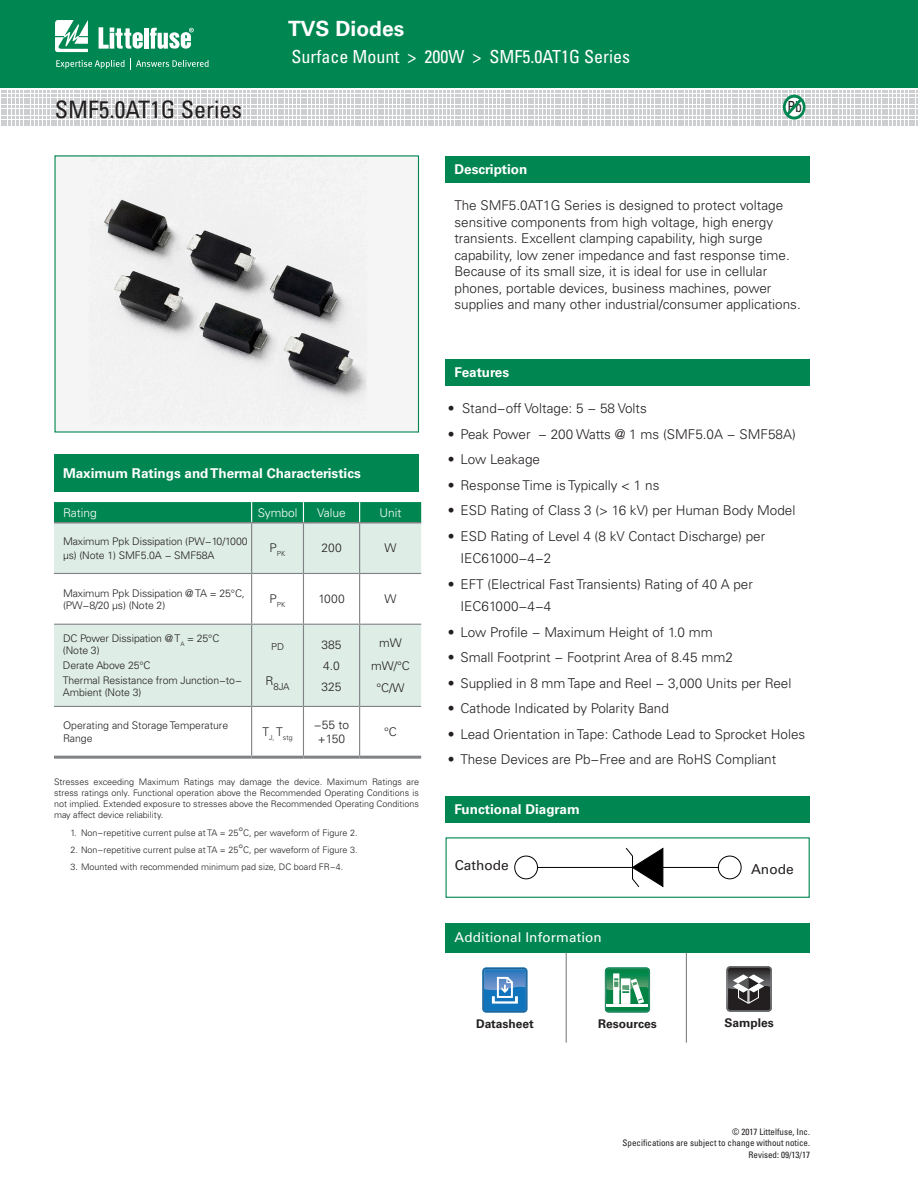
<style>
.page{position:relative;width:918px;height:1188px;background:#fff}
.page>*{position:absolute;margin:0;border:0;box-sizing:border-box;transform-origin:0 0}
.t1{font:condensed 24px "Univers LT Std";color:#231f20}
.t2{font:700 21px "Univers LT Std";color:#fff}
.t3{font:condensed 18px "Univers LT Std";color:#fff}
.t4{font:condensed 15.3px "Univers LT Std";color:#231f20;scale:.91 1}
.t5{font:13.65px "Univers LT Std";color:#231f20}
.t6{font:300 13.5px/16.5px "Univers LT Std";color:#231f20}
.t7{font:700 13.5px "Univers LT Std";color:#fff}
.t8{font:13.5px "Univers LT Std";letter-spacing:.01em;color:#fff}
.t9{font:300 12px/21px "Univers LT Std";color:#231f20;text-align:center}
.t10{font:700 12px "Univers LT Std";color:#231f20}
.t11{font:300 12px "Univers LT Std";color:#fff}
.t12{font:300 10.5px/13.5px "Univers LT Std";letter-spacing:-.01em;color:#231f20}
.t13{font:300 9.6px "Univers LT Std";color:#231f20}
.t14{font:300 9px/10.8px "Univers LT Std";color:#231f20;text-align:justify}
.t15{font:condensed 9px/10.8px "Univers LT Std";color:#231f20;text-align:right}
.t16{font:300 7.05px "Univers LT Std";color:#231f20}
.s1{font-size:12px}
</style>
<div class="page">
<div style="left:0;top:0;width:918px;height:88px;background:#008751"></div>
<svg style="left:55px;top:20px;width:33px;height:32px"></svg>
<hr style="left:144px;top:28px;width:4px;height:21px;background:#fff">
<svg style="left:150px;top:28px;width:44px;height:21px"></svg>
<svg style="left:99px;top:27px;width:44px;height:22px"></svg>
<svg style="left:56px;top:58px;width:153px;height:11px"></svg>
<div style="left:446px;top:359px;width:364px;height:27px;background:#008751"></div>
<div style="left:446px;top:156px;width:364px;height:27px;background:#008751"></div>
<div style="left:54px;top:524px;width:367px;height:49px;background:#deede6"></div>
<svg style="left:54px;top:574px;width:367px;height:182px"></svg>
<hr style="left:251px;top:524px;width:1px;height:49px;background:#808285">
<hr style="left:303px;top:524px;width:1px;height:49px;background:#808285">
<hr style="left:359px;top:524px;width:1px;height:49px;background:#808285">
<hr style="left:54px;top:573px;width:198px;height:1px;background:#808285">
<hr style="left:252px;top:573px;width:51px;height:1px;background:#808285">
<hr style="left:251px;top:574px;width:1px;height:50px;background:#808285">
<hr style="left:303px;top:573px;width:57px;height:1px;background:#808285">
<hr style="left:303px;top:574px;width:1px;height:50px;background:#808285">
<hr style="left:360px;top:573px;width:61px;height:1px;background:#808285">
<hr style="left:359px;top:574px;width:1px;height:50px;background:#808285">
<hr style="left:54px;top:624px;width:198px;height:1px;background:#808285">
<hr style="left:252px;top:624px;width:51px;height:1px;background:#808285">
<hr style="left:251px;top:625px;width:1px;height:81px;background:#808285">
<hr style="left:303px;top:624px;width:57px;height:1px;background:#808285">
<hr style="left:303px;top:625px;width:1px;height:81px;background:#808285">
<hr style="left:360px;top:624px;width:61px;height:1px;background:#808285">
<hr style="left:359px;top:625px;width:1px;height:81px;background:#808285">
<hr style="left:54px;top:706px;width:198px;height:1px;background:#808285">
<hr style="left:252px;top:706px;width:51px;height:1px;background:#808285">
<hr style="left:251px;top:707px;width:1px;height:49px;background:#808285">
<hr style="left:303px;top:706px;width:57px;height:1px;background:#808285">
<hr style="left:303px;top:707px;width:1px;height:49px;background:#808285">
<hr style="left:360px;top:706px;width:61px;height:1px;background:#808285">
<hr style="left:359px;top:707px;width:1px;height:49px;background:#808285">
<hr style="left:54px;top:756px;width:198px;height:3px;background:#808285">
<hr style="left:252px;top:756px;width:51px;height:3px;background:#808285">
<hr style="left:303px;top:756px;width:57px;height:3px;background:#808285">
<hr style="left:360px;top:756px;width:61px;height:3px;background:#808285">
<hr style="left:54px;top:522px;width:198px;height:2px;background:#808285">
<hr style="left:252px;top:522px;width:51px;height:2px;background:#808285">
<hr style="left:303px;top:522px;width:57px;height:2px;background:#808285">
<hr style="left:360px;top:522px;width:61px;height:2px;background:#808285">
<svg style="left:54px;top:502px;width:367px;height:21px;background:#098855"></svg>
<div style="left:54px;top:455px;width:364px;height:37px;background:#008751"></div>
<div style="left:445px;top:796px;width:365px;height:27px;background:#008751"></div>
<svg style="left:625px;top:847px;width:39px;height:41px"></svg>
<div style="left:718px;top:856px;width:24px;height:23px;border:1px solid #000;border-radius:50%"></div>
<hr style="left:663px;top:867px;width:55px;height:1px;background:#000">
<div style="left:514px;top:856px;width:24px;height:23px;border:1px solid #000;border-radius:50%"></div>
<hr style="left:538px;top:867px;width:97px;height:1px;background:#000">
<div style="left:446px;top:837px;width:364px;height:61px;border:1px solid #008751"></div>
<svg style="left:1px;top:91px;width:917px;height:35px"></svg>
<div style="left:446px;top:923px;width:364px;height:29px;background:#008751"></div>
<hr style="left:686px;top:953px;width:1px;height:90px;background:#808285">
<hr style="left:566px;top:953px;width:1px;height:90px;background:#808285">
<svg style="left:726px;top:966px;width:46px;height:46px;background:#5b595a"></svg>
<svg style="left:605px;top:967px;width:45px;height:46px"></svg>
<hr style="left:607px;top:1004px;width:41px;height:2px;background:#fff">
<svg style="left:482px;top:967px;width:46px;height:46px;background:#4b8dc5"></svg>
<img style="left:87px;top:157px;width:282px;height:272px">
<h1 class="t1" style="left:55px;top:94px;width:189px">SMF5.0AT1G Series</h1>
<h2 class="t2" style="left:288px;top:16px;width:118px">TVS Diodes</h2>
<h3 class="t3" style="left:292px;top:46px;width:340px">Surface Mount &gt; 200W &gt; SMF5.0AT1G Series</h3>
<p class="t7" style="left:454px;top:162px;width:74px">Description</p>
<p class="t4" style="left:788px;top:97px;width:18px">Pb</p>
<p class="t6" style="left:454px;top:197px;width:348px">The SMF5.0AT1G Series is designed to protect voltage sensitive components from high voltage, high energy transients. Excellent clamping capability, high surge capability, low zener impedance and fast response time.<br>Because of its small size, it is ideal for use in cellular phones, portable devices, business machines, power supplies and many other industrial/consumer applications.</p>
<p class="t7" style="left:454px;top:364px;width:56px">Features</p>
<p class="t7" style="left:63px;top:465px;width:299px">Maximum Ratings and Thermal Characteristics</p>
<p class="t11" style="left:63px;top:505px;width:35px">Rating</p>
<p class="t11" style="left:258px;top:505px;width:41px">Symbol</p>
<p class="t11" style="left:317px;top:505px;width:30px">Value</p>
<p class="t11" style="left:379px;top:505px;width:23px">Unit</p>
<p class="t12" style="left:63px;top:535px;width:186px">Maximum Ppk Dissipation (PW−10/1000 µs) (Note 1) SMF5.0A − SMF58A</p>
<p class="t16" style="left:270px;top:550px;width:17px"><sup>P</sup>PK</p>
<p class="t9" style="left:321px;top:538px;width:22px">200</p>
<p class="t9" style="left:384px;top:538px;width:13px">W</p>
<p class="t12" style="left:63px;top:587px;width:183px;line-height:12px">Maximum Ppk Dissipation @ TA = 25°C, (PW−8/20 µs) (Note 2)</p>
<p class="t16" style="left:270px;top:600px;width:17px"><sup>P</sup>PK</p>
<p class="t9" style="left:318px;top:588px;width:28px">1000</p>
<p class="t9" style="left:384px;top:588px;width:13px">W</p>
<p class="t12" style="left:63px;top:632px;width:158px;line-height:12px">DC Power Dissipation @ T<sub>A</sub> = 25°C (Note 3)</p>
<p class="t12" style="left:63px;top:658px;width:180px;line-height:15px">Derate Above 25°C<br>Thermal Resistance from Junction−to−</p>
<p class="t12" style="left:63px;top:686px;width:80px">Ambient (Note 3)</p>
<p class="t9" style="left:322px;top:634px;width:22px;text-align:left">385<br>4.0<br>325</p>
<p class="t9" style="left:371px;top:632px;width:40px;line-height:22.5px">mW mW/°C °C/W</p>
<p class="t13" style="left:271px;top:641px;width:14px">PD</p>
<p class="t9" style="left:265px;top:670px;width:10px">R</p>
<p class="t13" style="left:273px;top:681px;width:18px">8JA</p>
<p class="t12" style="left:63px;top:718px;width:167px">Operating and Storage Temperature<br>Range</p>
<p class="t16" style="left:262px;top:733px;width:32px"><sup>T</sup>J, <sup>T</sup>stg</p>
<p class="t9" style="left:314px;top:718px;width:37px;line-height:13.5px">−55 to +150</p>
<p class="t9" style="left:384px;top:721px;width:14px">°C</p>
<p class="t14" style="left:54px;top:777px;width:367px">Stresses exceeding Maximum Ratings may damage the device. Maximum Ratings are stress ratings only. Functional operation above the Recommended Operating Conditions is not implied. Extended exposure to stresses above the Recommended Operating Conditions may affect device reliability.</p>
<p class="t14" style="left:70px;top:827px;width:289px">1. Non−repetitive current pulse at TA = 25<span class="s1">°</span>C, per waveform of Figure 2.</p>
<p class="t14" style="left:70px;top:845px;width:289px">2. Non−repetitive current pulse at TA = 25<span class="s1">°</span>C, per waveform of Figure 3.</p>
<p class="t14" style="left:70px;top:861px;width:274px">3. Mounted with recommended minimum pad size, DC board FR−4.</p>
<p class="t6" style="left:448px;top:400px;width:201px">• Stand−off Voltage: 5 − 58 Volts</p>
<p class="t6" style="left:448px;top:426px;width:349px">• Peak Power − 200 Watts @ 1 ms (SMF5.0A − SMF58A)</p>
<p class="t6" style="left:448px;top:451px;width:94px">• Low Leakage</p>
<p class="t6" style="left:448px;top:477px;width:213px">• Response Time is Typically &lt; 1 ns</p>
<p class="t6" style="left:448px;top:502px;width:349px">• ESD Rating of Class 3 (&gt; 16 kV) per Human Body Model</p>
<p class="t6" style="left:461px;top:525px;width:306px;line-height:22.5px;text-indent:-13px">• ESD Rating of Level 4 (8 kV Contact Discharge) per<br>IEC61000−4−2</p>
<p class="t6" style="left:461px;top:573px;width:294px;line-height:22.5px;text-indent:-13px">• EFT (Electrical Fast Transients) Rating of 40 A per<br>IEC61000−4−4</p>
<p class="t6" style="left:448px;top:624px;width:267px">• Low Profile − Maximum Height of 1.0 mm</p>
<p class="t6" style="left:448px;top:649px;width:287px">• Small Footprint − Footprint Area of 8.45 mm2</p>
<p class="t6" style="left:448px;top:675px;width:345px">• Supplied in 8 mm Tape and Reel − 3,000 Units per Reel</p>
<p class="t6" style="left:448px;top:700px;width:223px">• Cathode Indicated by Polarity Band</p>
<p class="t6" style="left:448px;top:726px;width:359px">• Lead Orientation in Tape: Cathode Lead to Sprocket Holes</p>
<p class="t6" style="left:448px;top:751px;width:330px">• These Devices are Pb−Free and are RoHS Compliant</p>
<p class="t5" style="left:588px;top:729px;width:87px">Bi-directional</p>
<p class="t7" style="left:454px;top:801px;width:127px">Functional Diagram</p>
<p class="t5" style="left:455px;top:857px;width:55px">Cathode</p>
<p class="t5" style="left:751px;top:861px;width:44px">Anode</p>
<p class="t8" style="left:454px;top:930px;width:149px">Additional Information</p>
<p class="t10" style="left:476px;top:1016px;width:59px">Datasheet</p>
<p class="t10" style="left:598px;top:1016px;width:60px">Resources</p>
<p class="t10" style="left:724px;top:1015px;width:51px">Samples</p>
<p class="t15" style="left:623px;top:1126px;width:189px">© 2017 Littelfuse, Inc.<br>Specifications are subject to change without notice.</p>
<p class="t15" style="left:749px;top:1149px;width:63px">Revised: 09/13/17</p>
</div>
